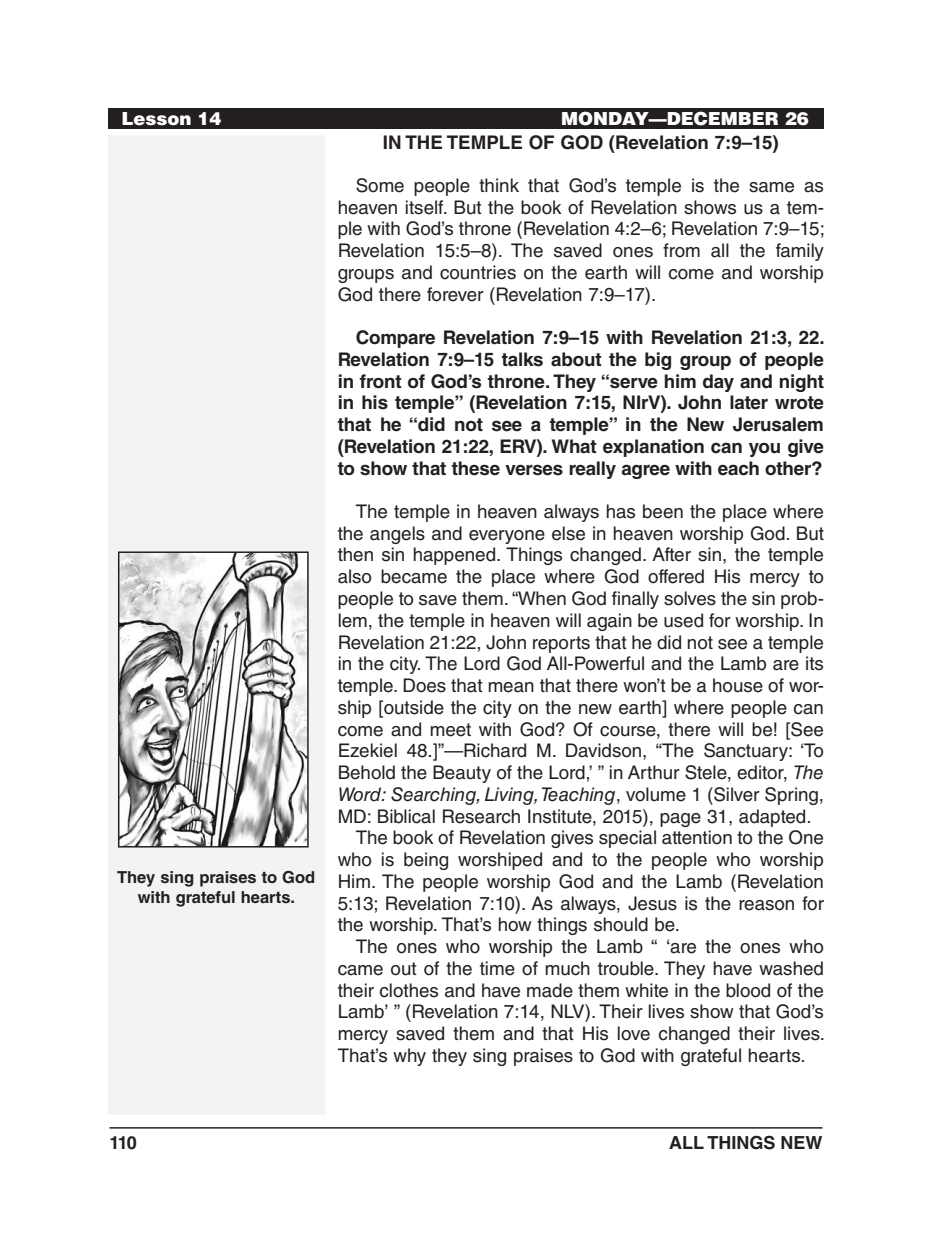
<style>
.page{position:relative;width:932px;height:1256px;background:#fff}
.page>*{position:absolute;margin:0;border:0;box-sizing:border-box;transform-origin:0 0}
.Body_Text_SpaceBefor{font:18.75px/21.8px "Helvetica LT Std";color:#231f20;text-align:justify}
.Body_Text{font:18.75px/21.8px "Helvetica LT Std";color:#231f20;text-align:justify}
.Body_Text_Bold_Space{font:700 18.75px/21.8px "Helvetica LT Std";letter-spacing:-.01em;color:#231f20;text-align:justify}
.Subheadings{font:700 18.75px "Helvetica LT Std";color:#231f20}
.Running_Head_-_Right{font:900 18px "Helvetica LT Std";color:#fff}
.t1{font:700 18px "Helvetica LT Std";color:#231f20}
.Running_Head_-_Left{font:900 18px "Helvetica LT Std";color:#fff}
.Image_Captions{font:700 16.5px/19.5px "Helvetica LT Std";color:#231f20;text-align:center}
.s1{font-style:italic}
</style>
<div class="page">
<hr style="left:110px;top:1127px;width:712px;height:1px;background:#231f20">
<div style="left:108px;top:135px;width:216px;height:979px;background:#f2f3f4"></div>
<div style="left:108px;top:108px;width:716px;height:20px;background:#231f20"></div>
<img style="left:121px;top:554px;width:185px;height:290px">
<div style="left:118px;top:551px;width:191px;height:296px;border:2px solid #231f20"></div>
<p class="Running_Head_-_Left" style="left:122px;top:106px;width:102px">Lesson 14</p>
<p class="Running_Head_-_Right" style="left:561px;top:106px;width:249px">MONDAY—DECEMBER 26</p>
<p class="Image_Captions" style="left:117px;top:867px;width:200px">They sing praises to God with grateful hearts.</p>
<p class="Subheadings" style="left:383px;top:130px;width:397px">IN THE TEMPLE OF GOD (Revelation 7:9–15)</p>
<p class="Body_Text_SpaceBefor" style="left:338px;top:174px;width:488px;text-indent:18px">Some people think that God’s temple is the same as heaven itself. But the book of Revelation shows us a tem&shy;ple with God’s throne (Revelation 4:2–6; Revelation 7:9–15; Revelation 15:5–8). The saved ones from all the family groups and countries on the earth will come and worship God there forever (Revelation 7:9–17).</p>
<p class="Body_Text_Bold_Space" style="left:338px;top:326px;width:488px;text-indent:18px">Compare Revelation 7:9–15 with Revelation 21:3, 22.<br>Revelation 7:9–15 talks about the big group of people in front of God’s throne. They “serve him day and night in his temple” (Revelation 7:15, NIrV). John later wrote that he “did not see a temple” in the New Jerusalem (Revelation 21:22, ERV). What explanation can you give to show that these verses really agree with each other?</p>
<p class="Body_Text_SpaceBefor" style="left:338px;top:500px;width:488px;text-indent:18px">The temple in heaven always has been the place where the angels and everyone else in heaven worship God. But then sin happened. Things changed. After sin, the temple also became the place where God offered His mercy to people to save them. “When God finally solves the sin prob&shy;lem, the temple in heaven will again be used for worship. In Revelation 21:22, John reports that he did not see a temple in the city. The Lord God All-Powerful and the Lamb are its temple. Does that mean that there won’t be a house of wor&shy;ship [outside the city on the new earth] where people can come and meet with God? Of course, there will be! [See Ezekiel 48.]”—Richard M. Davidson, “The Sanctuary: ‘To Behold the Beauty of the Lord,’ ” in Arthur Stele, editor, <span class="s1">The Word: Searching, Living,Teaching</span>, volume 1 (Silver Spring, MD: Biblical Research Institute, 2015), page 31, adapted.</p>
<p class="Body_Text" style="left:338px;top:827px;width:488px;text-indent:18px">The book of Revelation gives special attention to the One who is being worshiped and to the people who worship Him. The people worship God and the Lamb (Revelation 5:13; Revelation 7:10). As always, Jesus is the reason for the worship. That’s how things should be.</p>
<p class="Body_Text" style="left:338px;top:935px;width:489px;text-indent:18px">The ones who worship the Lamb “ ‘are the ones who came out of the time of much trouble. They have washed their clothes and have made them white in the blood of the Lamb’ ” (Revelation 7:14, NLV). Their lives show that God’s mercy saved them and that His love changed their lives.<br>That’s why they sing praises to God with grateful hearts.</p>
<p class="t1" style="left:110px;top:1131px;width:29px">110</p>
<p class="t1" style="left:669px;top:1131px;width:155px">ALL THINGS NEW</p>
</div>
